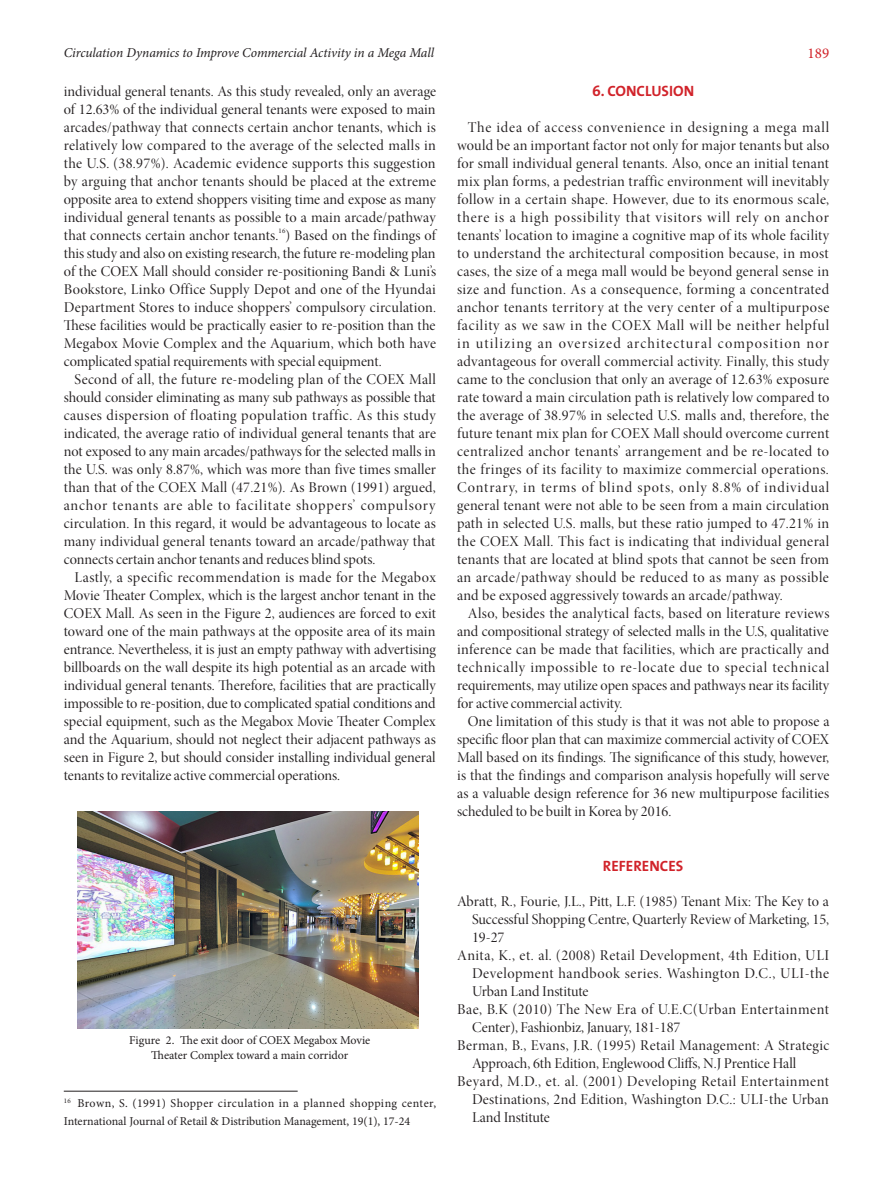
<style>
.page{position:relative;width:893px;height:1191px;background:#fff}
.page>*{position:absolute;margin:0;border:0;box-sizing:border-box;transform-origin:0 0}
.본문1{font:15px/18px "Minion Pro Disp";color:#231f20;text-align:justify}
.참고문헌내용{font:15px/18px "Minion Pro Disp";letter-spacing:.01em;color:#231f20;text-align:justify}
._1__INTRODUCTION{font:700 15px "The Mix";color:#d1232a}
.t1{font:15px "Minion Pro";color:#d1232a}
.t2{font:italic 13.5px "Minion Pro";letter-spacing:-.01em;color:#231f20}
.각주{font:12px/14.4px "Minion Pro";color:#231f20;text-align:center}
</style>
<div class="page">
<hr style="left:64px;top:1090px;width:234px;height:1px;background:#231f20">
<img style="left:77px;top:811px;width:341px;height:217px">
<p class="t2" style="left:64px;top:43px;width:372px">Circulation Dynamics to Improve Commercial Activity in a Mega Mall</p>
<p class="t1" style="left:808px;top:43px;width:23px">189</p>
<p class="본문1" style="left:64px;top:82px;width:374px">individual general tenants. As this study revealed, only an average of 12.63% of the individual general tenants were exposed to main arcades/pathway that connects certain anchor tenants, which is relatively low compared to the average of the selected malls in the U.S. (38.97%). Academic evidence supports this suggestion by arguing that anchor tenants should be placed at the extreme opposite area to extend shoppers visiting time and expose as many individual general tenants as possible to a main arcade/pathway that connects certain anchor tenants.<sup>16</sup>) Based on the findings of this study and also on existing research, the future re-modeling plan of the COEX Mall should consider re-positioning Bandi &amp; Luni’s Bookstore, Linko Office Supply Depot and one of the Hyundai Department Stores to induce shoppers’ compulsory circulation.<br>These facilities would be practically easier to re-position than the Megabox Movie Complex and the Aquarium, which both have complicated spatial requirements with special equipment.</p>
<p class="본문1" style="left:64px;top:370px;width:374px;text-indent:11px">Second of all, the future re-modeling plan of the COEX Mall should consider eliminating as many sub pathways as possible that causes dispersion of floating population traffic. As this study indicated, the average ratio of individual general tenants that are not exposed to any main arcades/pathways for the selected malls in the U.S. was only 8.87%, which was more than five times smaller than that of the COEX Mall (47.21%). As Brown (1991) argued, anchor tenants are able to facilitate shoppers’ compulsory circulation. In this regard, it would be advantageous to locate as many individual general tenants toward an arcade/pathway that connects certain anchor tenants and reduces blind spots.</p>
<p class="본문1" style="left:64px;top:568px;width:374px;text-indent:11px">Lastly, a specific recommendation is made for the Megabox Movie Theater Complex, which is the largest anchor tenant in the COEX Mall. As seen in the Figure 2, audiences are forced to exit toward one of the main pathways at the opposite area of its main entrance. Nevertheless, it is just an empty pathway with advertising billboards on the wall despite its high potential as an arcade with individual general tenants. Therefore, facilities that are practically impossible to re-position, due to complicated spatial conditions and special equipment, such as the Megabox Movie Theater Complex and the Aquarium, should not neglect their adjacent pathways as seen in Figure 2, but should consider installing individual general tenants to revitalize active commercial operations.</p>
<p class="_1__INTRODUCTION" style="left:592px;top:79px;width:104px">6. CONCLUSION</p>
<p class="본문1" style="left:457px;top:119px;width:374px;text-indent:11px">The idea of access convenience in designing a mega mall would be an important factor not only for major tenants but also for small individual general tenants. Also, once an initial tenant mix plan forms, a pedestrian traffic environment will inevitably follow in a certain shape. However, due to its enormous scale, there is a high possibility that visitors will rely on anchor tenants’ location to imagine a cognitive map of its whole facility to understand the architectural composition because, in most cases, the size of a mega mall would be beyond general sense in size and function. As a consequence, forming a concentrated anchor tenants territory at the very center of a multipurpose facility as we saw in the COEX Mall will be neither helpful in utilizing an oversized architectural composition nor advantageous for overall commercial activity. Finally, this study came to the conclusion that only an average of 12.63% exposure rate toward a main circulation path is relatively low compared to the average of 38.97% in selected U.S. malls and, therefore, the future tenant mix plan for COEX Mall should overcome current centralized anchor tenants’ arrangement and be re-located to the fringes of its facility to maximize commercial operations.<br>Contrary, in terms of blind spots, only 8.8% of individual general tenant were not able to be seen from a main circulation path in selected U.S. malls, but these ratio jumped to 47.21% in the COEX Mall. This fact is indicating that individual general tenants that are located at blind spots that cannot be seen from an arcade/pathway should be reduced to as many as possible and be exposed aggressively towards an arcade/pathway.</p>
<p class="본문1" style="left:457px;top:605px;width:374px;text-indent:11px">Also, besides the analytical facts, based on literature reviews and compositional strategy of selected malls in the U.S, qualitative inference can be made that facilities, which are practically and technically impossible to re-locate due to special technical requirements, may utilize open spaces and pathways near its facility for active commercial activity.</p>
<p class="본문1" style="left:457px;top:713px;width:374px;text-indent:11px">One limitation of this study is that it was not able to propose a specific floor plan that can maximize commercial activity of COEX Mall based on its findings. The significance of this study, however, is that the findings and comparison analysis hopefully will serve as a valuable design reference for 36 new multipurpose facilities scheduled to be built in Korea by 2016.</p>
<p class="_1__INTRODUCTION" style="left:603px;top:853px;width:82px">REFERENCES</p>
<p class="참고문헌내용" style="left:472px;top:893px;width:359px;text-indent:-15px">Abratt, R., Fourie, J.L., Pitt, L.F. (1985) Tenant Mix: The Key to a Successful Shopping Centre, Quarterly Review of Marketing, 15, 19-27</p>
<p class="참고문헌내용" style="left:472px;top:947px;width:359px;text-indent:-15px">Anita, K., et. al. (2008) Retail Development, 4th Edition, ULI Development handbook series. Washington D.C., ULI-the Urban Land Institute</p>
<p class="참고문헌내용" style="left:472px;top:1001px;width:358px;text-indent:-15px">Bae, B.K (2010) The New Era of U.E.C(Urban Entertainment<br>Center), Fashionbiz, January, 181-187</p>
<p class="참고문헌내용" style="left:472px;top:1037px;width:359px;text-indent:-15px">Berman, B., Evans, J.R. (1995) Retail Management: A Strategic<br>Approach, 6th Edition, Englewood Cliffs, N.J Prentice Hall</p>
<p class="참고문헌내용" style="left:472px;top:1073px;width:358px;text-indent:-15px">Beyard, M.D., et. al. (2001) Developing Retail Entertainment Destinations, 2nd Edition, Washington D.C.: ULI-the Urban Land Institute</p>
<p class="각주" style="left:129px;top:1033px;width:243px">Figure 2. The exit door of COEX Megabox Movie<br>Theater Complex toward a main corridor</p>
<p class="각주" style="left:64px;top:1094px;width:374px;line-height:18px;text-align:left"><sup>16</sup> Brown, S. (1991) Shopper circulation in a planned shopping center,<br>International Journal of Retail &amp; Distribution Management, 19(1), 17-24</p>
</div>
